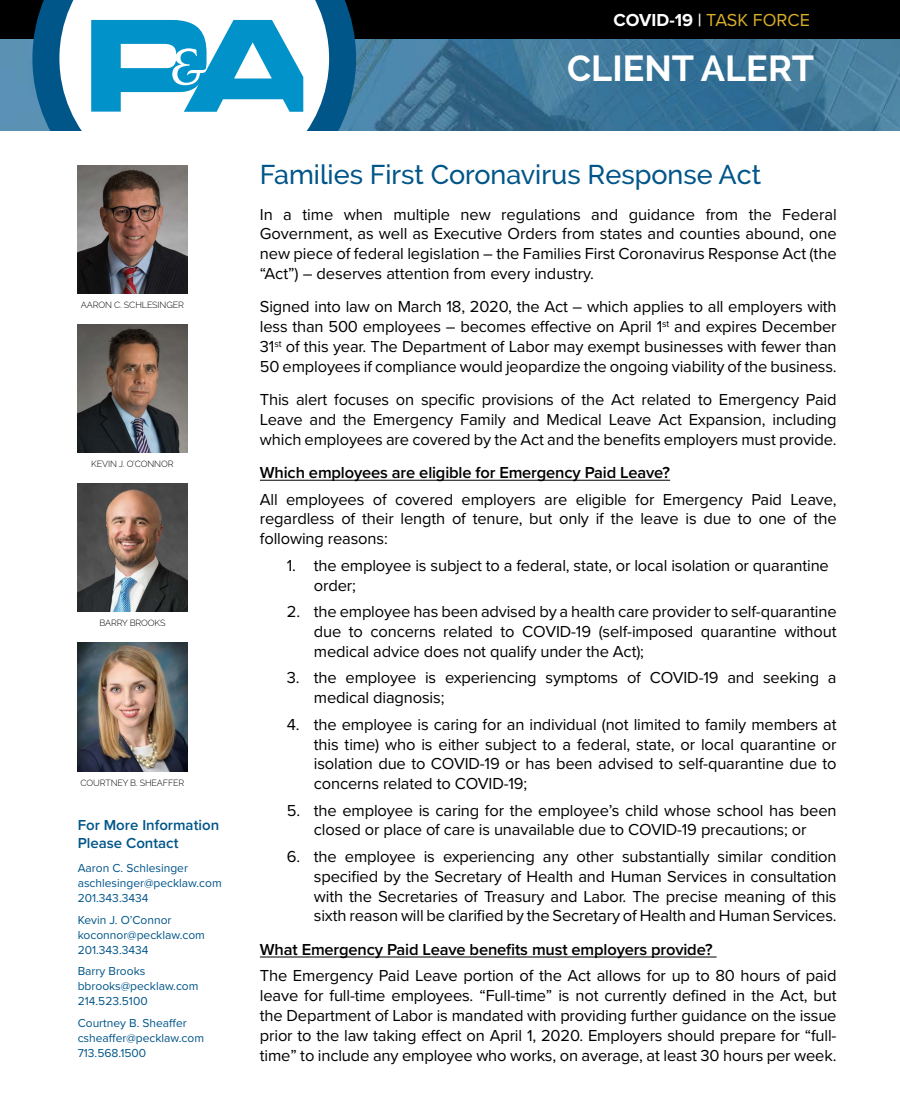
<style>
.page{position:relative;width:900px;height:1118px;background:#fff}
.page>*{position:absolute;margin:0;border:0;box-sizing:border-box;transform-origin:0 0}
.t1{font:700 36px "Raleway";color:#fff}
.t2{font:500 27px "Raleway";color:#005589}
.t3{font:18px "Proxima Nova";color:#dab028}
.t4{font:16.5px/19.8px "Proxima Nova";letter-spacing:-.01em;color:#000;text-align:justify}
.t5{font:600 16.5px "Proxima Nova";letter-spacing:-.01em;color:#000}
.t6{font:600 15px/18px "Proxima Nova";color:#005589}
.t7{font:12px/15px "Proxima Nova";color:#005589}
.t8{font:300 9px "Raleway";letter-spacing:-.015em;color:#000}
.s1{font-weight:700;color:#fff}
.s2{font-weight:600;color:#fff}
</style>
<div class="page">
<img style="left:0;top:38px;width:900px;height:93px">
<div style="left:0;top:0;width:900px;height:38px;background:#000"></div>
<svg style="left:32px;top:0;width:324px;height:131px"></svg>
<svg style="left:91px;top:20px;width:212px;height:92px"></svg>
<hr style="left:260px;top:480px;width:410px;height:1px;background:#000">
<hr style="left:260px;top:956px;width:457px;height:1px;background:#000">
<img style="left:78px;top:165px;width:109px;height:129px">
<img style="left:78px;top:483px;width:109px;height:129px">
<img style="left:78px;top:643px;width:109px;height:128px">
<img style="left:78px;top:324px;width:109px;height:129px">
<p class="t8" style="left:81px;top:300px;width:105px">AARON C. SCHLESINGER</p>
<p class="t8" style="left:91px;top:459px;width:84px">KEVIN J. O’CONNOR</p>
<p class="t8" style="left:99px;top:618px;width:68px">BARRY BROOKS</p>
<p class="t8" style="left:80px;top:777px;width:106px">COURTNEY B. SHEAFFER</p>
<p class="t6" style="left:78px;top:816px;width:143px">For More Information<br>Please Contact</p>
<p class="t7" style="left:78px;top:860px;width:146px">Aaron C. Schlesinger aschlesinger@pecklaw.com<br>201.343.3434</p>
<p class="t7" style="left:78px;top:912px;width:129px">Kevin J. O’Connor koconnor@pecklaw.com<br>201.343.3434</p>
<p class="t7" style="left:78px;top:964px;width:122px">Barry Brooks bbrooks@pecklaw.com<br>214.523.5100</p>
<p class="t7" style="left:78px;top:1015px;width:128px">Courtney B. Sheaffer csheaffer@pecklaw.com<br>713.568.1500</p>
<p class="t3" style="left:614px;top:9px;width:198px"><span class="s1">COVID-19</span> <span class="s2">|</span> TASK FORCE</p>
<h1 class="t1" style="left:567px;top:47px;width:248px">CLIENT ALERT</h1>
<h2 class="t2" style="left:260px;top:159px;width:503px">Families First Coronavirus Response Act</h2>
<p class="t4" style="left:260px;top:204px;width:578px">In a time when multiple new regulations and guidance from the Federal Government, as well as Executive Orders from states and counties abound, one new piece of federal legislation – the Families First Coronavirus Response Act (the “Act”) – deserves attention from every industry.</p>
<p class="t4" style="left:260px;top:297px;width:578px">Signed into law on March 18, 2020, the Act – which applies to all employers with less than 500 employees – becomes effective on April 1<sup>st</sup> and expires December 31<sup>st</sup> of this year. The Department of Labor may exempt businesses with fewer than 50 employees if compliance would jeopardize the ongoing viability of the business.</p>
<p class="t4" style="left:260px;top:390px;width:578px">This alert focuses on specific provisions of the Act related to Emergency Paid Leave and the Emergency Family and Medical Leave Act Expansion, including which employees are covered by the Act and the benefits employers must provide.</p>
<p class="t5" style="left:260px;top:462px;width:412px">Which employees are eligible for Emergency Paid Leave?</p>
<p class="t4" style="left:260px;top:489px;width:578px">All employees of covered employers are eligible for Emergency Paid Leave, regardless of their length of tenure, but only if the leave is due to one of the following reasons:</p>
<p class="t4" style="left:314px;top:555px;width:517px;text-indent:-27px">1. the employee is subject to a federal, state, or local isolation or quarantine order;</p>
<p class="t4" style="left:314px;top:602px;width:524px;text-indent:-27px">2. the employee has been advised by a health care provider to self-quarantine due to concerns related to COVID-19 (self-imposed quarantine without medical advice does not qualify under the Act);</p>
<p class="t4" style="left:314px;top:668px;width:524px;text-indent:-27px">3. the employee is experiencing symptoms of COVID-19 and seeking a medical diagnosis;</p>
<p class="t4" style="left:314px;top:714px;width:524px;text-indent:-27px">4. the employee is caring for an individual (not limited to family members at this time) who is either subject to a federal, state, or local quarantine or isolation due to COVID-19 or has been advised to self-quarantine due to concerns related to COVID-19;</p>
<p class="t4" style="left:287px;top:800px;width:551px;text-align:center">5. the employee is caring for the employee’s child whose school has been closed or place of care is unavailable due to COVID-19 precautions; or</p>
<p class="t4" style="left:314px;top:847px;width:524px;text-indent:-27px">6. the employee is experiencing any other substantially similar condition specified by the Secretary of Health and Human Services in consultation with the Secretaries of Treasury and Labor. The precise meaning of this sixth reason will be clarified by the Secretary of Health and Human Services.</p>
<p class="t5" style="left:260px;top:939px;width:454px">What Emergency Paid Leave benefits must employers provide?</p>
<p class="t4" style="left:260px;top:966px;width:578px">The Emergency Paid Leave portion of the Act allows for up to 80 hours of paid leave for full-time employees. “Full-time” is not currently defined in the Act, but the Department of Labor is mandated with providing further guidance on the issue prior to the law taking effect on April 1, 2020. Employers should prepare for “full&shy;time” to include any employee who works, on average, at least 30 hours per week.</p>
</div>
